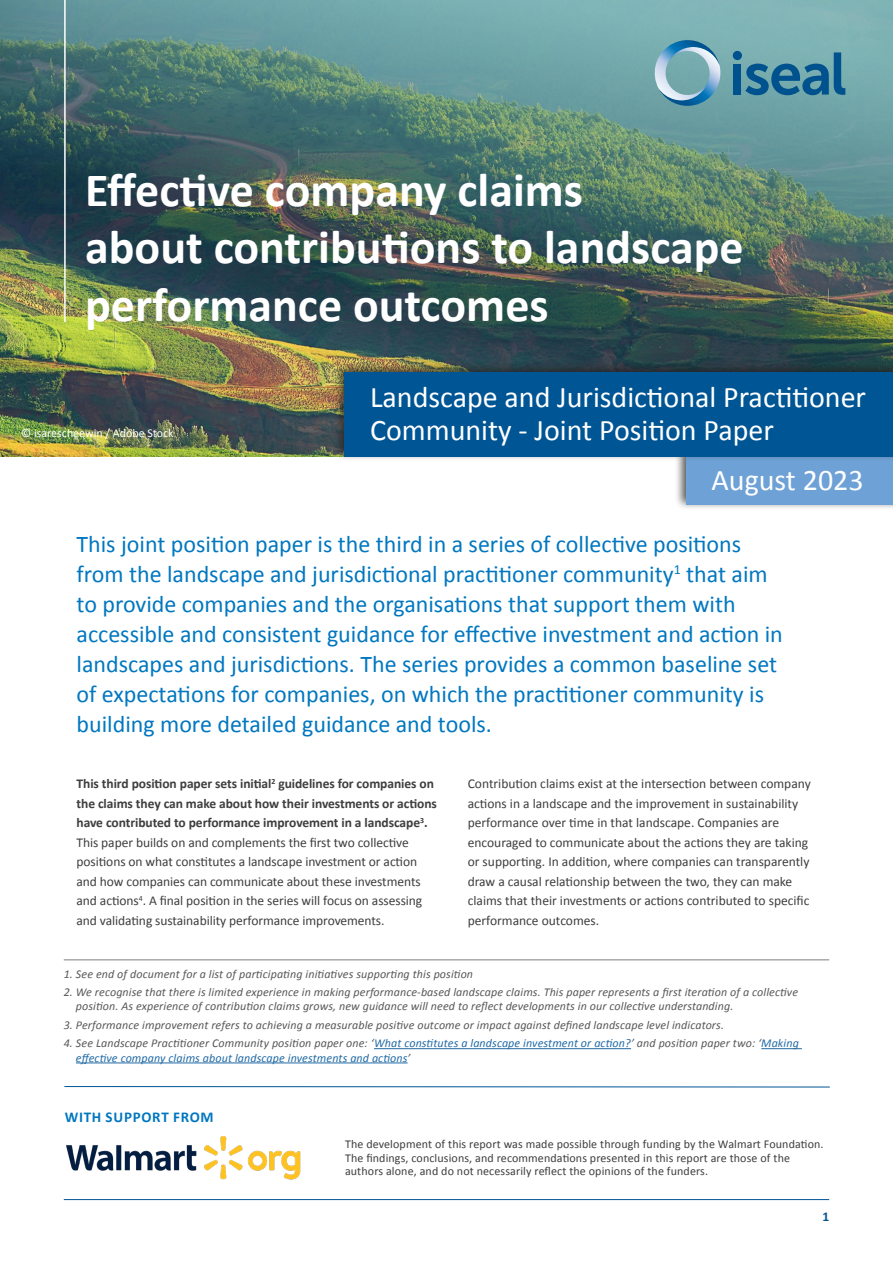
<style>
.page{position:relative;width:893px;height:1263px;background:#fff}
.page>*{position:absolute;margin:0;border:0;box-sizing:border-box;transform-origin:0 0}
.t1{font:700 48px/57.6px "Calibri";color:#fff}
.t2{font:30px "Calibri";color:#fff}
.t3{font:24px/30px "Calibri";color:#0077c0}
.t4{font:700 15px "Calibri";letter-spacing:.05em;color:#0077c0}
.t5{font:13.5px/19.5px "Calibri";letter-spacing:-.005em;color:#3e3e3f}
.t6{font:700 13.5px "Calibri";color:#005595}
.t7{font:italic 12px/14.2px "Calibri";letter-spacing:.01em;color:#57585a}
.t8{font:12px/13.5px "Calibri";letter-spacing:.01em;color:#3e3e3f}
.t9{font:italic 12px/14.2px "Calibri";letter-spacing:.01em;color:#216aa5}
.t10{font:12px "Calibri";color:#fff}
.s1{font-weight:700}
.s2{color:#57585a}
</style>
<div class="page">
<hr style="left:64px;top:1199px;width:765px;height:1px;background:#005595">
<div style="left:674px;top:445px;width:219px;height:65px;background:#231f20;opacity:.75"></div>
<div style="left:686px;top:456px;width:207px;height:49px;background:#6ea1d6"></div>
<div style="left:333px;top:361px;width:560px;height:101px;background:#231f20;opacity:.75"></div>
<img style="left:0;top:0;width:893px;height:456px">
<svg style="left:654px;top:40px;width:67px;height:67px;background:#7aabbb"></svg>
<div style="left:733px;top:64px;width:8px;height:31px;background:#00528e"></div>
<svg style="left:745px;top:52px;width:100px;height:43px;background:#4586a1"></svg>
<div style="left:733px;top:51px;width:9px;height:9px;background:#00528e;border-radius:50%"></div>
<svg style="left:64px;top:1086px;width:766px;height:2px;background:#7fa9c9"></svg>
<img style="left:66px;top:1136px;width:235px;height:44px">
<hr style="left:64px;top:959px;width:765px;height:1px;background:#a8a9ad">
<hr style="left:374px;top:1048px;width:257px;height:1px;background:#216aa5">
<hr style="left:761px;top:1048px;width:41px;height:1px;background:#216aa5">
<hr style="left:76px;top:1062px;width:332px;height:1px;background:#216aa5">
<p class="t1" style="left:85px;top:159px;width:660px">Effective company claims<br>about contributions to landscape performance outcomes</p>
<p class="t2" style="left:370px;top:376px;width:498px">Landscape and Jurisdictional Practitioner</p>
<p class="t10" style="left:21px;top:425px;width:154px">© isarescheewin / Adobe Stock</p>
<p class="t2" style="left:370px;top:409px;width:405px">Community - Joint Position Paper</p>
<p class="t2" style="left:711px;top:459px;width:154px">August 2023</p>
<p class="t3" style="left:77px;top:528px;width:708px">This joint position paper is the third in a series of collective positions from the landscape and jurisdictional practitioner community<sup>1</sup> that aim to provide companies and the organisations that support them with accessible and consistent guidance for effective investment and action in landscapes and jurisdictions. The series provides a common baseline set of expectations for companies, on which the practitioner community is building more detailed guidance and tools.</p>
<p class="t5" style="left:77px;top:774px;width:362px"><span class="s1">This third position paper sets initial</span><sup>2</sup> <span class="s1">guidelines for companies on the claims they can make about how their investments or actions have contributed to performance improvement in a landscape</span><sup>3</sup><span class="s1">.<br></span>This paper builds on and complements the first two collective positions on what constitutes a landscape investment or action and how companies can communicate about these investments and actions<sup>4</sup>. A final position in the series will focus on assessing and validating sustainability performance improvements.</p>
<p class="t5" style="left:468px;top:774px;width:345px">Contribution claims exist at the intersection between company actions in a landscape and the improvement in sustainability performance over time in that landscape. Companies are encouraged to communicate about the actions they are taking or supporting. In addition, where companies can transparently draw a causal relationship between the two, they can make claims that their investments or actions contributed to specific performance outcomes.</p>
<p class="t7" style="left:64px;top:966px;width:411px">1. See end of document for a list of participating initiatives supporting this position</p>
<p class="t7" style="left:76px;top:984px;width:724px;text-indent:-12px">2. We recognise that there is limited experience in making performance-based landscape claims. This paper represents a first iteration of a collective position. As experience of contribution claims grows, new guidance will need to reflect developments in our collective understanding.</p>
<p class="t7" style="left:64px;top:1017px;width:662px">3. Performance improvement refers to achieving a measurable positive outcome or impact against defined landscape level indicators.</p>
<p class="t9" style="left:76px;top:1036px;width:724px;text-indent:-12px"><span class="s2">4. See Landscape Practitioner Community position paper one: ‘</span>What constitutes a landscape investment or action?<span class="s2">’ and position paper two: ‘</span>Making effective company claims about landscape investments and actions<span class="s2">’</span></p>
<p class="t4" style="left:65px;top:1106px;width:151px">WITH SUPPORT FROM</p>
<p class="t8" style="left:345px;top:1137px;width:480px">The development of this report was made possible through funding by the Walmart Foundation.<br>The findings, conclusions, and recommendations presented in this report are those of the authors alone, and do not necessarily reflect the opinions of the funders.</p>
<p class="t6" style="left:822px;top:1207px;width:8px">1</p>
</div>
